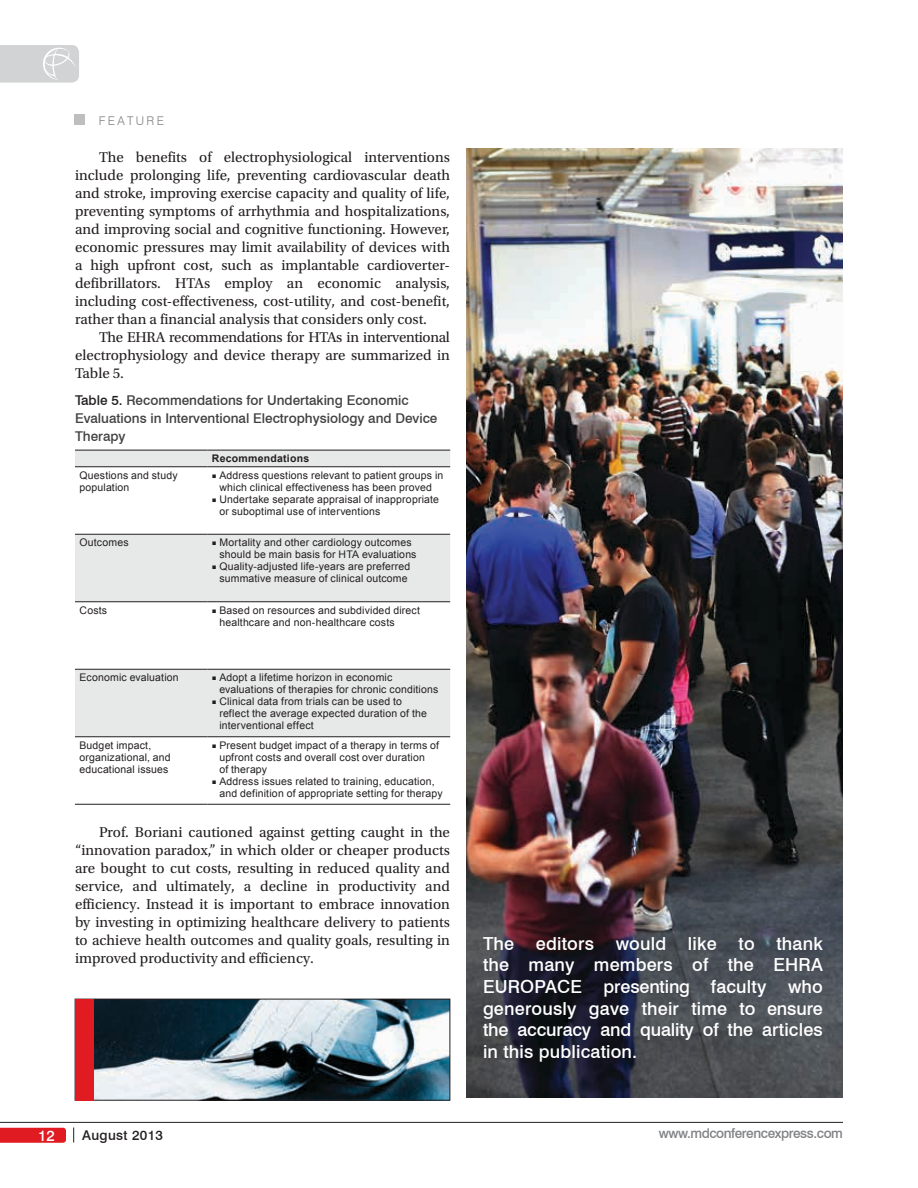
<style>
.page{position:relative;width:918px;height:1188px;background:#fff}
.page>*{position:absolute;margin:0;border:0;box-sizing:border-box;transform-origin:0 0}
.t1{font:500 18px/21.6px "Swiss 721 BT";letter-spacing:.01em;color:#fff;text-align:justify}
.t2{font:15px/18px "Utopia Std";color:#231f20;text-align:justify}
.t3{font:500 15px "Swiss 721 BT";color:#fff}
.t4{font:500 13.5px/18px "Swiss 721 BT";color:#414142}
.t5{font:500 13.5px "Swiss 721 BT";letter-spacing:-.03em;color:#808285}
.t6{font:500 13.5px "Swiss 721 BT";letter-spacing:.025em;color:#231f20}
.t7{font:300 12px "Swiss 721 BT";letter-spacing:.2em;color:#808285}
.t8{font:10.5px/12px "Arial";letter-spacing:.015em;color:#231f20}
.t9{font:700 10.5px "Arial";letter-spacing:.02em;color:#231f20}
.s1{color:#231f20}
.s2{font-family:"Utopia Std"}
</style>
<div class="page">
<svg style="left:0;top:45px;width:79px;height:38px;background:#d4d6d7"></svg>
<div style="left:75px;top:114px;width:10px;height:11px;background:#bcbec0"></div>
<img style="left:466px;top:148px;width:377px;height:950px">
<hr style="left:0;top:1122px;width:843px;height:1px;background:#231f20">
<svg style="left:73px;top:1128px;width:1px;height:15px"></svg>
<svg style="left:0;top:1128px;width:66px;height:15px"></svg>
<img style="left:94px;top:1001px;width:354px;height:97px">
<div style="left:75px;top:999px;width:375px;height:101px;border:1px solid #231f20"></div>
<div style="left:75px;top:999px;width:19px;height:101px;background:#e11b22"></div>
<div style="left:75px;top:451px;width:375px;height:16px;background:#e7e8e8"></div>
<svg style="left:75px;top:533px;width:375px;height:271px;fill:#e7e8e8"></svg>
<hr style="left:75px;top:450px;width:132px;height:1px;background:#231f20">
<hr style="left:207px;top:450px;width:243px;height:1px;background:#231f20">
<hr style="left:75px;top:467px;width:132px;height:1px;background:#231f20">
<hr style="left:207px;top:467px;width:243px;height:1px;background:#231f20">
<hr style="left:75px;top:534px;width:132px;height:1px;background:#231f20">
<hr style="left:207px;top:534px;width:243px;height:1px;background:#231f20">
<hr style="left:75px;top:602px;width:132px;height:1px;background:#231f20">
<hr style="left:207px;top:602px;width:243px;height:1px;background:#231f20">
<hr style="left:75px;top:669px;width:132px;height:1px;background:#231f20">
<hr style="left:207px;top:669px;width:243px;height:1px;background:#231f20">
<hr style="left:75px;top:737px;width:132px;height:1px;background:#231f20">
<hr style="left:207px;top:737px;width:243px;height:1px;background:#231f20">
<hr style="left:75px;top:804px;width:132px;height:1px;background:#231f20">
<hr style="left:207px;top:804px;width:243px;height:1px;background:#231f20">
<p class="t7" style="left:99px;top:113px;width:67px">FEATURE</p>
<p class="t2" style="left:75px;top:148px;width:377px;text-indent:24px">The benefits of electrophysiological interventions include prolonging life, preventing cardiovascular death and stroke, improving exercise capacity and quality of life, preventing symptoms of arrhythmia and hospitalizations, and improving social and cognitive functioning. However, economic pressures may limit availability of devices with a high upfront cost, such as implantable cardioverter&shy;defibrillators. HTAs employ an economic analysis, including cost-effectiveness, cost-utility, and cost-benefit, rather than a financial analysis that considers only cost.</p>
<p class="t2" style="left:75px;top:328px;width:377px;text-indent:24px">The EHRA recommendations for HTAs in interventional electrophysiology and device therapy are summarized in Table 5.</p>
<p class="t4" style="left:75px;top:391px;width:364px"><span class="s1">Table 5.</span> Recommendations for Undertaking Economic<br>Evaluations in Interventional Electrophysiology and Device<br>Therapy</p>
<p class="t9" style="left:212px;top:452px;width:99px">Recommendations</p>
<p class="t8" style="left:80px;top:469px;width:100px">Questions and study population</p>
<p class="t8" style="left:212px;top:469px;width:233px;text-align:center"><span class="s2">■</span> Address questions relevant to patient groups in which clinical effectiveness has been proved</p>
<p class="t8" style="left:219px;top:493px;width:221px;text-indent:-7px"><span class="s2">■</span> Undertake separate appraisal of inappropriate or suboptimal use of interventions</p>
<p class="t8" style="left:79px;top:537px;width:51px">Outcomes</p>
<p class="t8" style="left:219px;top:537px;width:199px;text-indent:-7px"><span class="s2">■</span> Mortality and other cardiology outcomes should be main basis for HTA evaluations</p>
<p class="t8" style="left:212px;top:561px;width:200px;text-align:center"><span class="s2">■</span> Quality-adjusted life-years are preferred summative measure of clinical outcome</p>
<p class="t8" style="left:79px;top:604px;width:29px">Costs</p>
<p class="t8" style="left:219px;top:604px;width:202px;text-indent:-7px"><span class="s2">■</span> Based on resources and subdivided direct healthcare and non-healthcare costs</p>
<p class="t8" style="left:79px;top:672px;width:101px">Economic evaluation</p>
<p class="t8" style="left:219px;top:672px;width:221px;text-indent:-7px"><span class="s2">■</span> Adopt a lifetime horizon in economic evaluations of therapies for chronic conditions</p>
<p class="t8" style="left:219px;top:696px;width:209px;text-indent:-7px"><span class="s2">■</span> Clinical data from trials can be used to reflect the average expected duration of the interventional effect</p>
<p class="t8" style="left:79px;top:739px;width:93px">Budget impact, organizational, and educational issues</p>
<p class="t8" style="left:219px;top:739px;width:221px;text-indent:-7px"><span class="s2">■</span> Present budget impact of a therapy in terms of upfront costs and overall cost over duration<br>of therapy</p>
<p class="t8" style="left:219px;top:775px;width:225px;text-indent:-7px"><span class="s2">■</span> Address issues related to training, education, and definition of appropriate setting for therapy</p>
<p class="t2" style="left:75px;top:823px;width:377px;text-indent:24px">Prof. Boriani cautioned against getting caught in the “innovation paradox,” in which older or cheaper products are bought to cut costs, resulting in reduced quality and service, and ultimately, a decline in productivity and efficiency. Instead it is important to embrace innovation by investing in optimizing healthcare delivery to patients to achieve health outcomes and quality goals, resulting in improved productivity and efficiency.</p>
<p class="t1" style="left:483px;top:932px;width:341px">The editors would like to thank the many members of the EHRA EUROPACE presenting faculty who generously gave their time to ensure the accuracy and quality of the articles in this publication.</p>
<p class="t3" style="left:38px;top:1126px;width:18px">12</p>
<p class="t6" style="left:82px;top:1127px;width:82px">August 2013</p>
<p class="t5" style="left:659px;top:1125px;width:185px">www.mdconferencexpress.com</p>
</div>
